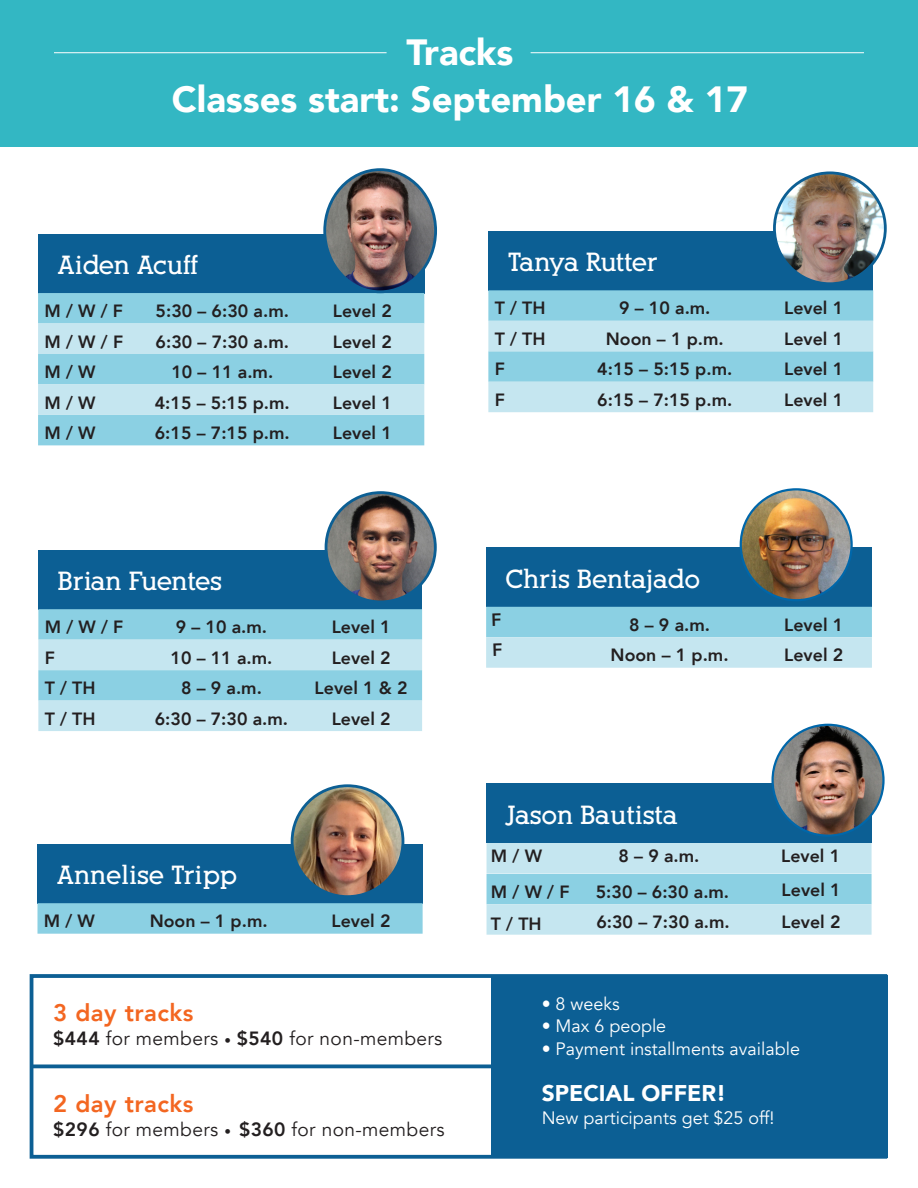
<style>
.page{position:relative;width:918px;height:1188px;background:#fff}
.page>*{position:absolute;margin:0;border:0;box-sizing:border-box;transform-origin:0 0}
.t1{font:900 36.45px "Avenir";color:#fff}
.t2{font:700 25.65px "Alexandria FLF";color:#fff}
.t3{font:700 25.65px "Alexandria FLF";letter-spacing:-.035em;color:#fff}
.t4{font:800 23.85px "Avenir";letter-spacing:.02em;color:#f36621}
.t5{font:900 22.65px "Avenir";color:#fff}
.t6{font:19.2px "Avenir";letter-spacing:.02em;color:#231f20}
.t7{font:18px "Avenir";color:#fff}
.t8{font:800 17.7px "Avenir";color:#231f20}
.s1{font-weight:800}
.s2{font-size:13.2px}
</style>
<div class="page">
<div style="left:38px;top:234px;width:386px;height:59px;background:#0c5f94"></div>
<div style="left:38px;top:293px;width:386px;height:152px;background:#8bd0e3"></div>
<svg style="left:38px;top:324px;width:386px;height:91px"></svg>
<img style="left:327px;top:170px;width:109px;height:122px">
<div style="left:323px;top:168px;width:114px;height:125px;border:3px solid #0c5f94;border-radius:50%"></div>
<div style="left:30px;top:974px;width:857px;height:185px;border:4px solid #0c5f94"></div>
<div style="left:491px;top:975px;width:397px;height:183px;background:#0c5f94"></div>
<div style="left:0;top:0;width:918px;height:147px;background:#33b7c3"></div>
<svg style="left:32px;top:1064px;width:459px;height:4px;fill:#0c5f94"></svg>
<hr style="left:54px;top:52px;width:333px;height:1px;background:#fff">
<div style="left:487px;top:783px;width:385px;height:59px;background:#0c5f94"></div>
<svg style="left:487px;top:843px;width:385px;height:92px"></svg>
<img style="left:773px;top:725px;width:110px;height:111px;border-radius:55px">
<div style="left:771px;top:724px;width:114px;height:113px;border:2px solid #0067aa;border-radius:50%"></div>
<div style="left:488px;top:231px;width:385px;height:59px;background:#0c5f94"></div>
<svg style="left:488px;top:290px;width:385px;height:122px"></svg>
<img style="left:774px;top:173px;width:111px;height:111px;border-radius:55px">
<div style="left:773px;top:171px;width:114px;height:114px;border:3px solid #0c5f94;border-radius:50%"></div>
<div style="left:37px;top:844px;width:386px;height:59px;background:#0c5f94"></div>
<div style="left:37px;top:903px;width:386px;height:31px;background:#8bd0e3"></div>
<img style="left:292px;top:786px;width:111px;height:111px;border-radius:55px">
<div style="left:291px;top:784px;width:113px;height:114px;border:3px solid #0c5f94;border-radius:50%"></div>
<div style="left:486px;top:548px;width:386px;height:59px;background:#0c5f94"></div>
<img style="left:741px;top:489px;width:111px;height:111px;border-radius:55px">
<div style="left:740px;top:488px;width:113px;height:113px;border:2px solid #0067aa;border-radius:50%"></div>
<div style="left:38px;top:550px;width:384px;height:59px;background:#0c5f94"></div>
<svg style="left:38px;top:609px;width:384px;height:122px"></svg>
<img style="left:326px;top:493px;width:109px;height:109px;border-radius:55px">
<div style="left:325px;top:491px;width:112px;height:112px;border:3px solid #0c5f94;border-radius:50%"></div>
<hr style="left:531px;top:52px;width:333px;height:1px;background:#fff">
<svg style="left:486px;top:607px;width:386px;height:61px"></svg>
<p class="t1" style="left:407px;top:21px;width:108px">Tracks</p>
<p class="t1" style="left:172px;top:68px;width:578px">Classes start: September 16 &amp; 17</p>
<p class="t2" style="left:57px;top:251px;width:143px">Aiden Acuff</p>
<p class="t8" style="left:44px;top:295px;width:80px">M / W / F</p>
<p class="t8" style="left:156px;top:295px;width:135px">5:30 – 6:30 a.m.</p>
<p class="t8" style="left:333px;top:295px;width:61px">Level 2</p>
<p class="t8" style="left:44px;top:325px;width:80px">M / W / F</p>
<p class="t8" style="left:156px;top:325px;width:135px">6:30 – 7:30 a.m.</p>
<p class="t8" style="left:333px;top:325px;width:61px">Level 2</p>
<p class="t8" style="left:44px;top:356px;width:53px">M / W</p>
<p class="t8" style="left:171px;top:356px;width:103px">10 – 11 a.m.</p>
<p class="t8" style="left:333px;top:356px;width:61px">Level 2</p>
<p class="t8" style="left:45px;top:386px;width:53px">M / W</p>
<p class="t8" style="left:155px;top:386px;width:137px">4:15 – 5:15 p.m.</p>
<p class="t8" style="left:333px;top:386px;width:61px">Level 1</p>
<p class="t8" style="left:45px;top:417px;width:53px">M / W</p>
<p class="t8" style="left:155px;top:417px;width:137px">6:15 – 7:15 p.m.</p>
<p class="t8" style="left:333px;top:417px;width:61px">Level 1</p>
<p class="t3" style="left:508px;top:249px;width:152px">Tanya Rutter</p>
<p class="t8" style="left:495px;top:292px;width:52px">T / TH</p>
<p class="t8" style="left:619px;top:292px;width:93px">9 – 10 a.m.</p>
<p class="t8" style="left:784px;top:292px;width:61px">Level 1</p>
<p class="t8" style="left:495px;top:323px;width:52px">T / TH</p>
<p class="t8" style="left:606px;top:323px;width:120px">Noon – 1 p.m.</p>
<p class="t8" style="left:784px;top:323px;width:61px">Level 1</p>
<p class="t8" style="left:495px;top:353px;width:12px">F</p>
<p class="t8" style="left:597px;top:353px;width:137px">4:15 – 5:15 p.m.</p>
<p class="t8" style="left:784px;top:353px;width:61px">Level 1</p>
<p class="t8" style="left:495px;top:384px;width:12px">F</p>
<p class="t8" style="left:597px;top:384px;width:137px">6:15 – 7:15 p.m.</p>
<p class="t8" style="left:784px;top:384px;width:61px">Level 1</p>
<p class="t2" style="left:58px;top:567px;width:166px">Brian Fuentes</p>
<p class="t8" style="left:45px;top:611px;width:80px">M / W / F</p>
<p class="t8" style="left:176px;top:611px;width:93px">9 – 10 a.m.</p>
<p class="t8" style="left:332px;top:611px;width:61px">Level 1</p>
<p class="t8" style="left:45px;top:641px;width:12px">F</p>
<p class="t8" style="left:171px;top:641px;width:103px">10 – 11 a.m.</p>
<p class="t8" style="left:332px;top:641px;width:61px">Level 2</p>
<p class="t8" style="left:45px;top:672px;width:52px">T / TH</p>
<p class="t8" style="left:181px;top:672px;width:82px">8 – 9 a.m.</p>
<p class="t8" style="left:315px;top:672px;width:95px">Level 1 &amp; 2</p>
<p class="t8" style="left:45px;top:702px;width:52px">T / TH</p>
<p class="t8" style="left:155px;top:702px;width:135px">6:30 – 7:30 a.m.</p>
<p class="t8" style="left:332px;top:702px;width:61px">Level 2</p>
<p class="t2" style="left:57px;top:861px;width:182px">Annelise Tripp</p>
<p class="t8" style="left:44px;top:905px;width:53px">M / W</p>
<p class="t8" style="left:150px;top:905px;width:120px">Noon – 1 p.m.</p>
<p class="t8" style="left:332px;top:905px;width:61px">Level 2</p>
<p class="t4" style="left:53px;top:991px;width:142px">3 day tracks</p>
<p class="t6" style="left:53px;top:1027px;width:391px"><span class="s1">$444</span> for members <span class="s2">•</span> <span class="s1">$540</span> for non-members</p>
<p class="t4" style="left:53px;top:1082px;width:142px">2 day tracks</p>
<p class="t6" style="left:53px;top:1118px;width:393px"><span class="s1">$296</span> for members <span class="s2">•</span> <span class="s1">$360</span> for non-members</p>
<p class="t2" style="left:505px;top:565px;width:196px">Chris Bentajado</p>
<p class="t8" style="left:629px;top:609px;width:82px">8 – 9 a.m.</p>
<p class="t8" style="left:784px;top:609px;width:61px">Level 1</p>
<p class="t8" style="left:611px;top:639px;width:120px">Noon – 1 p.m.</p>
<p class="t8" style="left:784px;top:639px;width:61px">Level 2</p>
<p class="t2" style="left:504px;top:802px;width:175px">Jason Bautista</p>
<p class="t8" style="left:491px;top:839px;width:53px">M / W</p>
<p class="t8" style="left:619px;top:842px;width:82px">8 – 9 a.m.</p>
<p class="t8" style="left:781px;top:839px;width:61px">Level 1</p>
<p class="t8" style="left:491px;top:878px;width:80px">M / W / F</p>
<p class="t8" style="left:596px;top:878px;width:135px">5:30 – 6:30 a.m.</p>
<p class="t8" style="left:782px;top:877px;width:61px">Level 1</p>
<p class="t8" style="left:491px;top:908px;width:52px">T / TH</p>
<p class="t8" style="left:596px;top:906px;width:135px">6:30 – 7:30 a.m.</p>
<p class="t8" style="left:782px;top:906px;width:61px">Level 2</p>
<p class="t7" style="left:542px;top:993px;width:80px">• 8 weeks</p>
<p class="t7" style="left:542px;top:1015px;width:126px">• Max 6 people</p>
<p class="t7" style="left:542px;top:1038px;width:260px">• Payment installments available</p>
<p class="t5" style="left:542px;top:1074px;width:186px">SPECIAL OFFER!</p>
<p class="t7" style="left:542px;top:1107px;width:234px">New participants get $25 off!</p>
</div>
